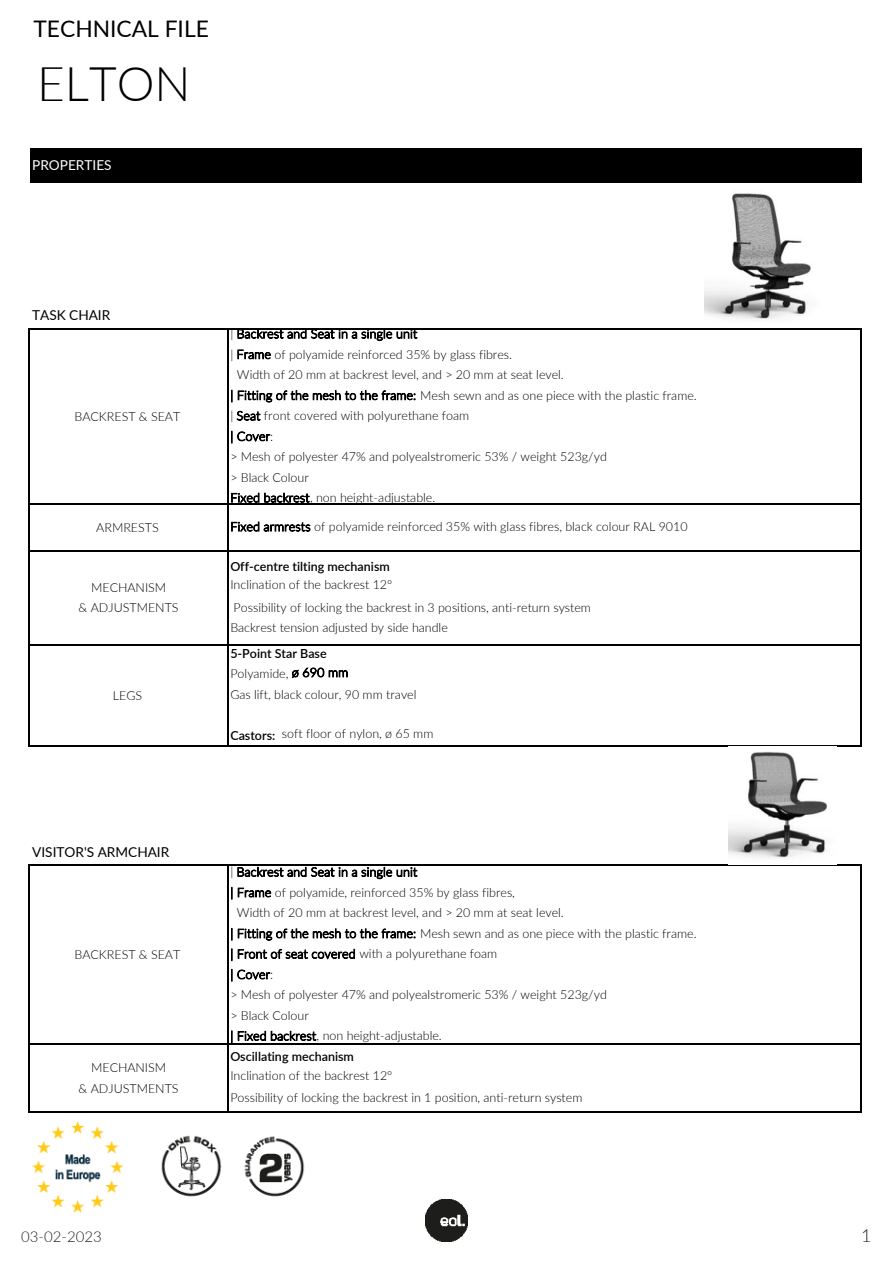
<style>
.page{position:relative;width:893px;height:1263px;background:#fff}
.page>*{position:absolute;margin:0;border:0;box-sizing:border-box;transform-origin:0 0}
.t1{font:300 47.85px "Lato";color:#000}
.t2{font:22.8px "Lato";color:#000}
.t3{font:300 18px "Lato";color:#231f20}
.t4{font:300 15px "Lato";color:#231f20}
.t5{font:13.65px "Lato";color:#000}
.t6{font:13.65px "Lato";color:#fff}
.t7{font:300 12.45px/20.5px "Lato";color:#000}
.t8{font:600 12.45px "Lato";color:#000}
.s1{font-weight:600}
</style>
<div class="page">
<img style="left:425px;top:1199px;width:43px;height:43px">
<div style="left:30px;top:149px;width:831px;height:34px;background:#000"></div>
<hr style="left:29px;top:328px;width:1px;height:418px;background:#000">
<hr style="left:227px;top:329px;width:1px;height:417px;background:#000">
<hr style="left:860px;top:329px;width:1px;height:417px;background:#000">
<hr style="left:29px;top:864px;width:1px;height:249px;background:#000">
<hr style="left:227px;top:866px;width:1px;height:247px;background:#000">
<hr style="left:860px;top:866px;width:1px;height:247px;background:#000">
<hr style="left:30px;top:328px;width:831px;height:1px;background:#000">
<hr style="left:30px;top:504px;width:831px;height:1px;background:#000">
<hr style="left:30px;top:550px;width:831px;height:1px;background:#000">
<hr style="left:30px;top:644px;width:831px;height:1px;background:#000">
<hr style="left:30px;top:745px;width:831px;height:1px;background:#000">
<hr style="left:30px;top:864px;width:831px;height:2px;background:#000">
<hr style="left:30px;top:1043px;width:831px;height:2px;background:#000">
<hr style="left:30px;top:1112px;width:831px;height:1px;background:#000">
<img style="left:704px;top:193px;width:107px;height:127px">
<img style="left:728px;top:751px;width:99px;height:107px">
<img style="left:32px;top:1122px;width:273px;height:91px">
<p class="t2" style="left:33px;top:12px;width:177px">TECHNICAL FILE</p>
<p class="t1" style="left:37px;top:51px;width:155px">ELTON</p>
<p class="t6" style="left:32px;top:155px;width:81px">PROPERTIES</p>
<p class="t5" style="left:32px;top:305px;width:80px">TASK CHAIR</p>
<p class="t7" style="left:75px;top:405px;width:107px">BACKREST &amp; SEAT</p>
<p class="t7" style="left:96px;top:516px;width:64px">ARMRESTS</p>
<p class="t7" style="left:79px;top:577px;width:101px;text-align:center">MECHANISM<br>&amp; ADJUSTMENTS</p>
<p class="t7" style="left:113px;top:684px;width:31px">LEGS</p>
<p class="t5" style="left:32px;top:842px;width:139px">VISITOR'S ARMCHAIR</p>
<p class="t7" style="left:75px;top:944px;width:107px">BACKREST &amp; SEAT</p>
<p class="t7" style="left:79px;top:1057px;width:101px;text-align:center">MECHANISM<br>&amp; ADJUSTMENTS</p>
<p class="t7" style="left:230px;top:323px;width:188px">| Backrest and Seat in a single unit</p>
<p class="t7" style="left:230px;top:344px;width:283px">| Frame of polyamide reinforced 35% by glass fibres.</p>
<p class="t7" style="left:237px;top:364px;width:328px">Width of 20 mm at backrest level, and &gt; 20 mm at seat level.</p>
<p class="t7" style="left:230px;top:384px;width:468px">| Fitting of the mesh to the frame: Mesh sewn and as one piece with the plastic frame.</p>
<p class="t7" style="left:230px;top:405px;width:240px">| Seat front covered with polyurethane foam</p>
<p class="t7" style="left:230px;top:426px;width:44px">| Cover:</p>
<p class="t7" style="left:230px;top:446px;width:378px">&gt; Mesh of polyester 47% and polyealstromeric 53% / weight 523g/yd</p>
<p class="t7" style="left:230px;top:466px;width:80px">&gt; Black Colour</p>
<p class="t7" style="left:230px;top:487px;width:206px">Fixed backrest, non height-adjustable.</p>
<p class="t7" style="left:230px;top:516px;width:459px">Fixed armrests of polyamide reinforced 35% with glass fibres, black colour RAL 9010</p>
<p class="t7" style="left:230px;top:556px;width:163px;line-height:18.9px"><span class="s1">Off-centre tilting mechanism<br></span>Inclination of the backrest 12°</p>
<p class="t7" style="left:230px;top:596px;width:362px">Possibility of locking the backrest in 3 positions, anti-return system<br>Backrest tension adjusted by side handle</p>
<p class="t7" style="left:230px;top:643px;width:188px"><span class="s1">5-Point Star Base<br></span>Polyamide, ø 690 mm<br>Gas lift, black colour, 90 mm travel</p>
<p class="t7" style="left:230px;top:723px;width:205px"><span class="s1">Castors:</span> soft floor of nylon, ø 65 mm</p>
<p class="t7" style="left:230px;top:861px;width:188px">| Backrest and Seat in a single unit</p>
<p class="t7" style="left:230px;top:882px;width:286px">| Frame of polyamide, reinforced 35% by glass fibres,</p>
<p class="t7" style="left:237px;top:902px;width:328px">Width of 20 mm at backrest level, and &gt; 20 mm at seat level.</p>
<p class="t7" style="left:230px;top:923px;width:468px">| Fitting of the mesh to the frame: Mesh sewn and as one piece with the plastic frame.</p>
<p class="t7" style="left:230px;top:943px;width:268px">| Front of seat covered with a polyurethane foam</p>
<p class="t7" style="left:230px;top:964px;width:44px">| Cover:</p>
<p class="t7" style="left:230px;top:984px;width:378px">&gt; Mesh of polyester 47% and polyealstromeric 53% / weight 523g/yd</p>
<p class="t7" style="left:230px;top:1005px;width:80px">&gt; Black Colour</p>
<p class="t7" style="left:230px;top:1025px;width:213px">| Fixed backrest, non height-adjustable.</p>
<p class="t8" style="left:230px;top:1048px;width:125px">Oscillating mechanism</p>
<p class="t7" style="left:230px;top:1064px;width:354px;line-height:22px">Inclination of the backrest 12°<br>Possibility of locking the backrest in 1 position, anti-return system</p>
<p class="t4" style="left:21px;top:1226px;width:82px">03-02-2023</p>
<h3 class="t3" style="left:861px;top:1223px;width:12px">1</h3>
</div>
